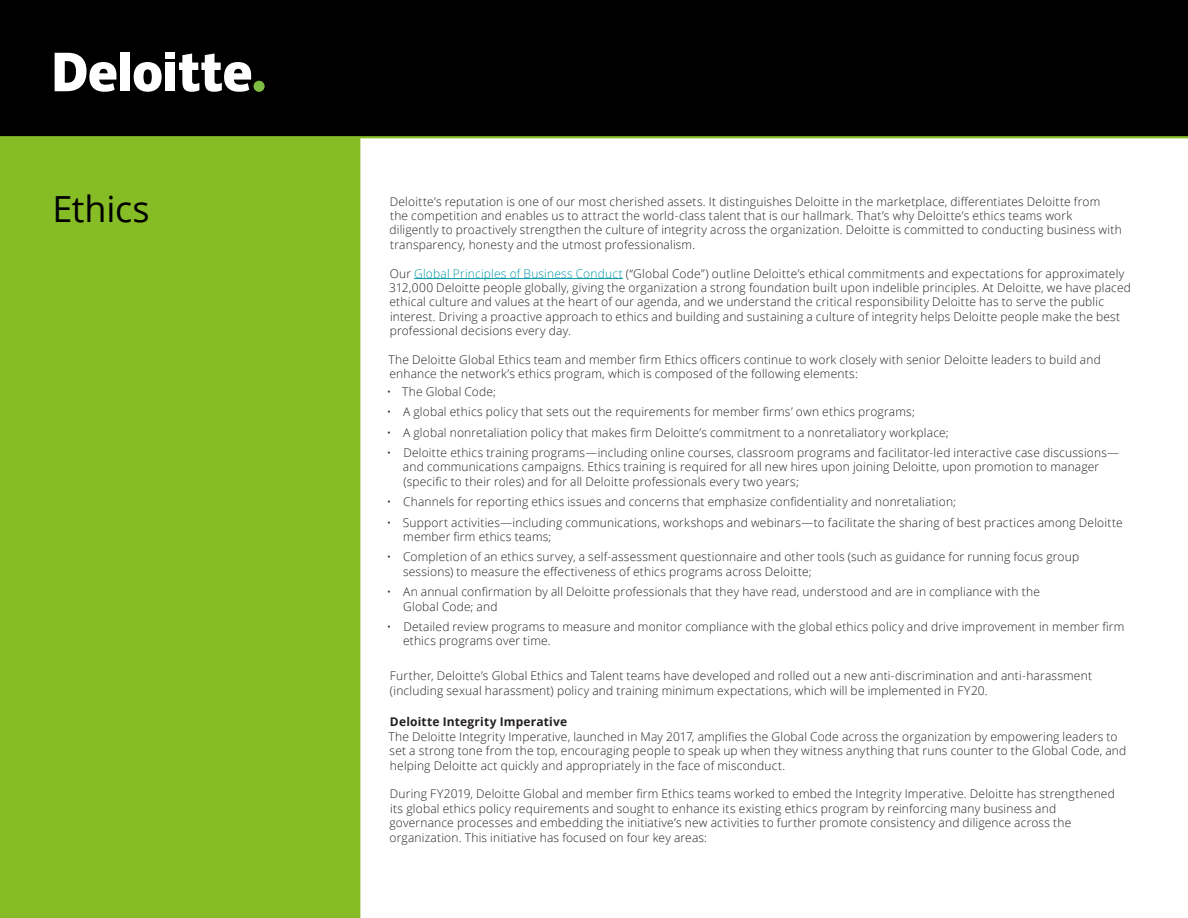
<style>
.page{position:relative;width:1188px;height:918px;background:#fff}
.page>*{position:absolute;margin:0;border:0;box-sizing:border-box;transform-origin:0 0}
.t1{font:36px "Open Sans";letter-spacing:-.01em;color:#000}
.bullet{font:300 12px/14.4px "Open Sans";letter-spacing:.015em;color:#231f20}
.t2{font:700 12px "Open Sans";letter-spacing:.015em;color:#231f20}
.s1{color:#0097a9}
</style>
<div class="page">
<div style="left:0;top:138px;width:360px;height:780px;background:#86bc25"></div>
<div style="left:0;top:0;width:1188px;height:138px;background:#000"></div>
<div style="left:254px;top:81px;width:11px;height:11px;background:#7ebd41;border-radius:50%"></div>
<div style="left:120px;top:53px;width:10px;height:38px;background:#fff"></div>
<svg style="left:134px;top:62px;width:28px;height:30px"></svg>
<div style="left:165px;top:63px;width:10px;height:28px;background:#fff"></div>
<div style="left:165px;top:53px;width:10px;height:6px;background:#fff"></div>
<svg style="left:179px;top:54px;width:72px;height:38px"></svg>
<svg style="left:55px;top:53px;width:61px;height:39px"></svg>
<hr style="left:414px;top:278px;width:209px;height:1px;background:#0097a9">
<p class="t1" style="left:52px;top:184px;width:99px">Ethics</p>
<p class="bullet" style="left:390px;top:194px;width:734px">Deloitte’s reputation is one of our most cherished assets. It distinguishes Deloitte in the marketplace, differentiates Deloitte from<br>the competition and enables us to attract the world-class talent that is our hallmark. That’s why Deloitte’s ethics teams work diligently to proactively strengthen the culture of integrity across the organization. Deloitte is committed to conducting business with transparency, honesty and the utmost professionalism.</p>
<p class="bullet" style="left:389px;top:266px;width:744px">Our <span class="s1">Global Principles of Business Conduct</span> (“Global Code”) outline Deloitte’s ethical commitments and expectations for approximately 312,000 Deloitte people globally, giving the organization a strong foundation built upon indelible principles. At Deloitte, we have placed ethical culture and values at the heart of our agenda, and we understand the critical responsibility Deloitte has to serve the public interest. Driving a proactive approach to ethics and building and sustaining a culture of integrity helps Deloitte people make the best professional decisions every day.</p>
<p class="bullet" style="left:389px;top:352px;width:714px">The Deloitte Global Ethics team and member firm Ethics officers continue to work closely with senior Deloitte leaders to build and enhance the network’s ethics program, which is composed of the following elements:</p>
<p class="bullet" style="left:387px;top:384px;width:111px">• The Global Code;</p>
<p class="bullet" style="left:387px;top:404px;width:530px">• A global ethics policy that sets out the requirements for member firms’ own ethics programs;</p>
<p class="bullet" style="left:387px;top:425px;width:563px">• A global nonretaliation policy that makes firm Deloitte’s commitment to a nonretaliatory workplace;</p>
<p class="bullet" style="left:403px;top:445px;width:718px;text-indent:-16px">• Deloitte ethics training programs—including online courses, classroom programs and facilitator-led interactive case discussions— and communications campaigns. Ethics training is required for all new hires upon joining Deloitte, upon promotion to manager (specific to their roles) and for all Deloitte professionals every two years;</p>
<p class="bullet" style="left:387px;top:494px;width:571px">• Channels for reporting ethics issues and concerns that emphasize confidentiality and nonretaliation;</p>
<p class="bullet" style="left:403px;top:515px;width:721px;text-indent:-17px">• Support activities—including communications, workshops and webinars—to facilitate the sharing of best practices among Deloitte member firm ethics teams;</p>
<p class="bullet" style="left:403px;top:550px;width:678px;text-indent:-16px">• Completion of an ethics survey, a self-assessment questionnaire and other tools (such as guidance for running focus group sessions) to measure the effectiveness of ethics programs across Deloitte;</p>
<p class="bullet" style="left:403px;top:584px;width:638px;text-indent:-17px">• An annual confirmation by all Deloitte professionals that they have read, understood and are in compliance with the<br>Global Code; and</p>
<p class="bullet" style="left:403px;top:619px;width:723px;text-indent:-16px">• Detailed review programs to measure and monitor compliance with the global ethics policy and drive improvement in member firm ethics programs over time.</p>
<p class="bullet" style="left:390px;top:668px;width:704px">Further, Deloitte’s Global Ethics and Talent teams have developed and rolled out a new anti-discrimination and anti-harassment (including sexual harassment) policy and training minimum expectations, which will be implemented in FY20.</p>
<p class="t2" style="left:390px;top:714px;width:179px">Deloitte Integrity Imperative</p>
<p class="bullet" style="left:389px;top:729px;width:739px">The Deloitte Integrity Imperative, launched in May 2017, amplifies the Global Code across the organization by empowering leaders to set a strong tone from the top, encouraging people to speak up when they witness anything that runs counter to the Global Code, and helping Deloitte act quickly and appropriately in the face of misconduct.</p>
<p class="bullet" style="left:390px;top:787px;width:727px">During FY2019, Deloitte Global and member firm Ethics teams worked to embed the Integrity Imperative. Deloitte has strengthened</p>
<p class="bullet" style="left:390px;top:801px;width:683px">its global ethics policy requirements and sought to enhance its existing ethics program by reinforcing many business and governance processes and embedding the initiative’s new activities to further promote consistency and diligence across the organization. This initiative has focused on four key areas:</p>
</div>
